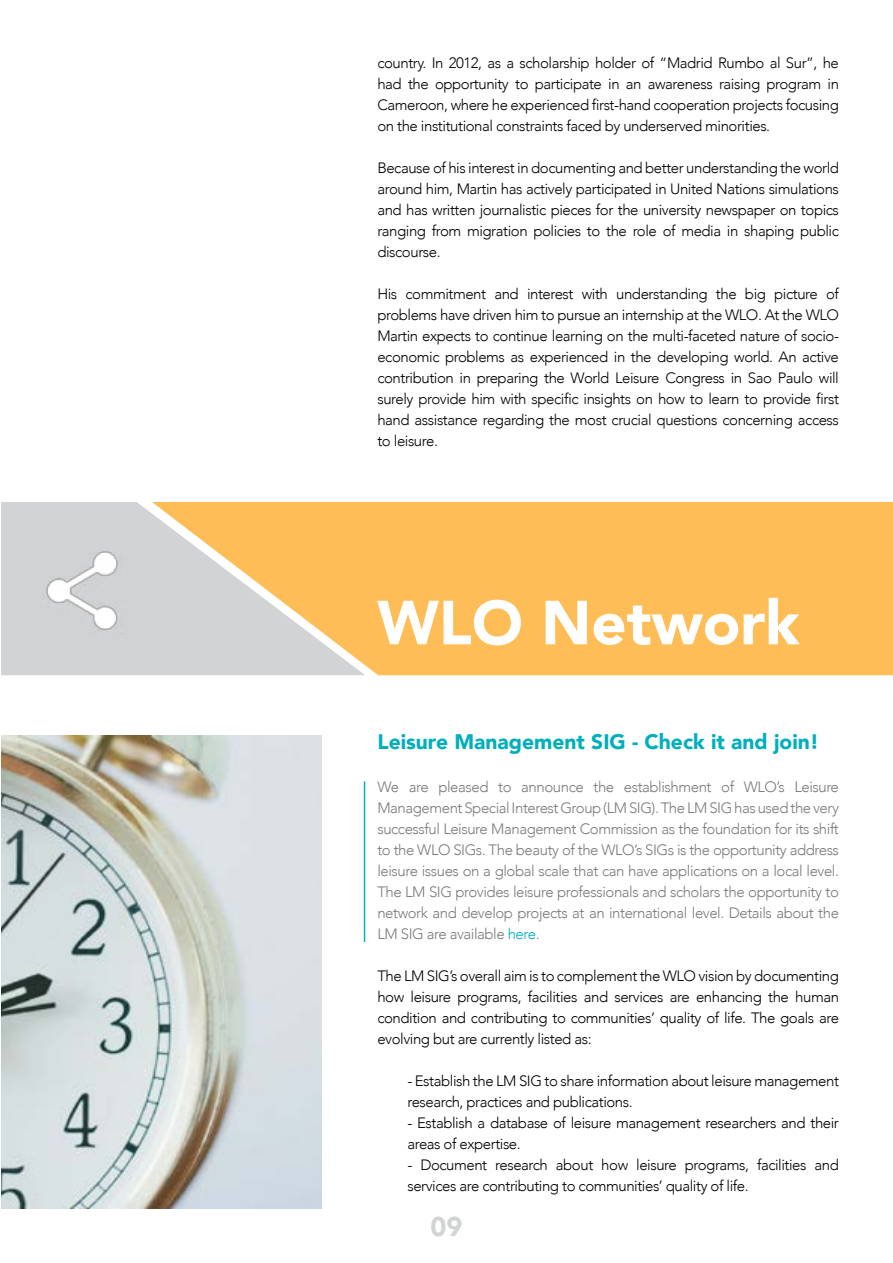
<style>
.page{position:relative;width:893px;height:1263px;background:#fff}
.page>*{position:absolute;margin:0;border:0;box-sizing:border-box;transform-origin:0 0}
.t1{font:900 61.5px "Avenir";color:#fff}
.t2{font:900 27px "Avenir";color:#d1d3d4}
.t3{font:900 21px "Avenir";color:#00afbd}
.t4{font:300 15px/21px "Avenir";letter-spacing:-.03em;color:#000;text-align:justify}
.t5{font:300 15px/21px "Avenir";letter-spacing:-.03em;color:#797a7d;text-align:justify}
.s1{color:#00afbd}
</style>
<div class="page">
<img style="left:1px;top:736px;width:321px;height:473px">
<div style="left:365px;top:502px;width:528px;height:173px;background:#ffbd57"></div>
<svg style="left:1px;top:502px;width:364px;height:173px;background:#e4cda8"></svg>
<img style="left:18px;top:528px;width:128px;height:122px">
<hr style="left:364px;top:781px;width:1px;height:161px;background:#00afbd">
<p class="t4" style="left:377px;top:53px;width:463px">country. In 2012, as a scholarship holder of “Madrid Rumbo al Sur”, he had the opportunity to participate in an awareness raising program in Cameroon, where he experienced first-hand cooperation projects focusing on the institutional constraints faced by underserved minorities.</p>
<p class="t4" style="left:377px;top:158px;width:463px">Because of his interest in documenting and better understanding the world around him, Martin has actively participated in United Nations simulations and has written journalistic pieces for the university newspaper on topics ranging from migration policies to the role of media in shaping public discourse.</p>
<p class="t4" style="left:377px;top:284px;width:463px">His commitment and interest with understanding the big picture of problems have driven him to pursue an internship at the WLO. At the WLO Martin expects to continue learning on the multi-faceted nature of socio&shy;economic problems as experienced in the developing world. An active contribution in preparing the World Leisure Congress in Sao Paulo will surely provide him with specific insights on how to learn to provide first hand assistance regarding the most crucial questions concerning access to leisure.</p>
<h1 class="t1" style="left:377px;top:570px;width:424px">WLO Network</h1>
<h3 class="t3" style="left:377px;top:724px;width:443px">Leisure Management SIG - Check it and join!</h3>
<p class="t5" style="left:377px;top:776px;width:463px">We are pleased to announce the establishment of WLO’s Leisure Management Special Interest Group (LM SIG). The LM SIG has used the very successful Leisure Management Commission as the foundation for its shift to the WLO SIGs. The beauty of the WLO’s SIGs is the opportunity address leisure issues on a global scale that can have applications on a local level.<br>The LM SIG provides leisure professionals and scholars the opportunity to network and develop projects at an international level. Details about the LM SIG are available <span class="s1">here</span>.</p>
<p class="t4" style="left:377px;top:965px;width:463px">The LM SIG’s overall aim is to complement the WLO vision by documenting how leisure programs, facilities and services are enhancing the human condition and contributing to communities’ quality of life. The goals are evolving but are currently listed as:</p>
<p class="t4" style="left:407px;top:1070px;width:433px">- Establish the LM SIG to share information about leisure management research, practices and publications.</p>
<p class="t4" style="left:407px;top:1112px;width:433px">- Establish a database of leisure management researchers and their areas of expertise.</p>
<p class="t4" style="left:407px;top:1154px;width:433px">- Document research about how leisure programs, facilities and services are contributing to communities’ quality of life.</p>
<h2 class="t2" style="left:430px;top:1203px;width:33px">09</h2>
</div>
